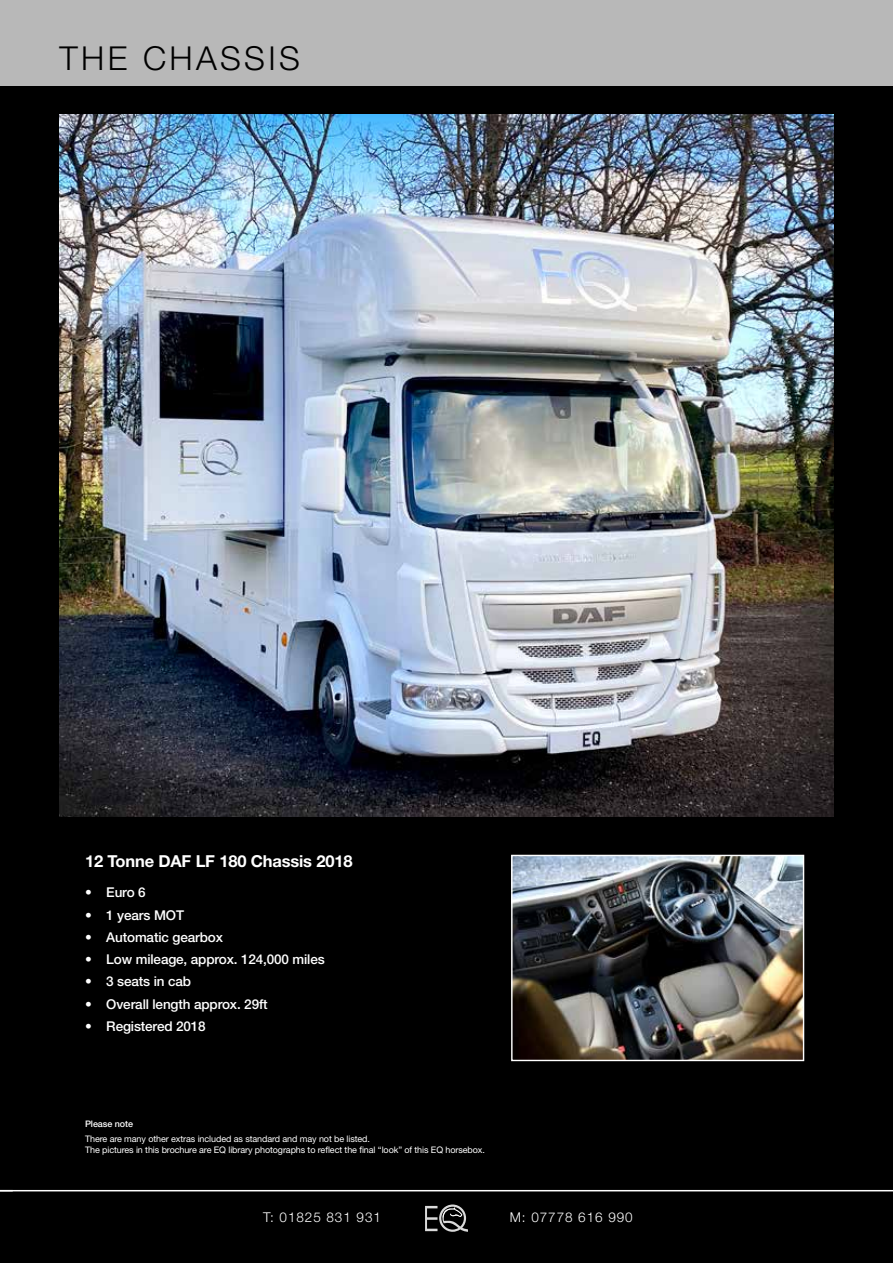
<style>
.page{position:relative;width:893px;height:1263px;background:#000}
.page>*{position:absolute;margin:0;border:0;box-sizing:border-box;transform-origin:0 0}
.t1{font:300 33px "Helvetica Neue LT Std";letter-spacing:.1em;color:#000}
.t2{font:700 16.5px "Helvetica Neue LT Std";letter-spacing:-.01em;color:#fff}
.t3{font:500 13.5px "Helvetica Neue LT Std";letter-spacing:-.01em;color:#fff}
.t4{font:300 13.5px "Helvetica Neue LT Std";letter-spacing:.07em;color:#fff}
.t5{font:9px/10.8px "Helvetica Neue LT Std";letter-spacing:-.01em;color:#fff}
.t6{font:500 9px "Helvetica Neue LT Std";letter-spacing:-.01em;color:#fff}
</style>
<div class="page">
<img style="left:60px;top:115px;width:773px;height:701px">
<div style="left:0;top:0;width:893px;height:85px;background:#b8b8b8"></div>
<hr style="left:0;top:1190px;width:893px;height:1px;background:#fff">
<img style="left:513px;top:857px;width:289px;height:202px">
<div style="left:511px;top:855px;width:293px;height:206px;border:1px solid #fff"></div>
<svg style="left:425px;top:1204px;width:43px;height:28px"></svg>
<h1 class="t1" style="left:60px;top:39px;width:242px">THE CHASSIS</h1>
<h2 class="t2" style="left:85px;top:850px;width:269px">12 Tonne DAF LF 180 Chassis 2018</h2>
<h3 class="t3" style="left:85px;top:884px;width:62px">• Euro 6</h3>
<h3 class="t3" style="left:85px;top:907px;width:100px">• 1 years MOT</h3>
<h3 class="t3" style="left:85px;top:929px;width:139px">• Automatic gearbox</h3>
<h3 class="t3" style="left:85px;top:951px;width:241px">• Low mileage, approx. 124,000 miles</h3>
<h3 class="t3" style="left:85px;top:973px;width:108px">• 3 seats in cab</h3>
<h3 class="t3" style="left:85px;top:996px;width:184px">• Overall length approx. 29ft</h3>
<h3 class="t3" style="left:85px;top:1018px;width:122px">• Registered 2018</h3>
<p class="t6" style="left:85px;top:1118px;width:49px">Please note</p>
<p class="t5" style="left:85px;top:1133px;width:401px">There are many other extras included as standard and may not be listed.<br>The pictures in this brochure are EQ library photographs to reflect the final “look” of this EQ horsebox.</p>
<h3 class="t4" style="left:263px;top:1208px;width:119px">T: 01825 831 931</h3>
<h3 class="t4" style="left:510px;top:1208px;width:124px">M: 07778 616 990</h3>
</div>
